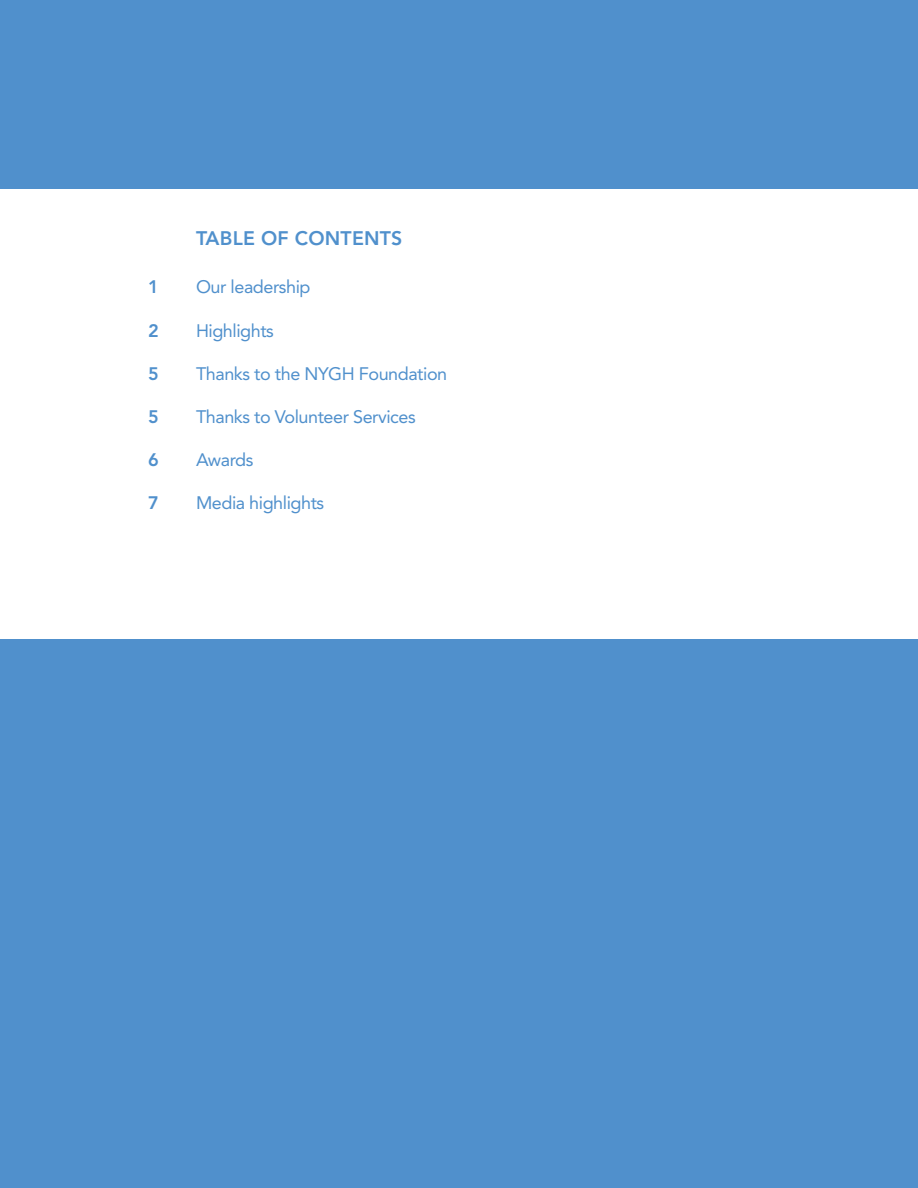
<style>
.page{position:relative;width:918px;height:1188px;background:#fff}
.page>*{position:absolute;margin:0;border:0;box-sizing:border-box;transform-origin:0 0}
.t1{font:800 19.5px "Avenir LT Std";letter-spacing:.01em;color:#5090cc}
.t2{font:18px "Avenir LT Std";letter-spacing:-.025em;color:#5090cc}
.t3{font:800 18px "Avenir LT Std";color:#5090cc}
</style>
<div class="page">
<div style="left:0;top:0;width:918px;height:189px;background:#5090cc"></div>
<div style="left:0;top:639px;width:918px;height:549px;background:#5090cc"></div>
<p class="t3" style="left:148px;top:277px;width:12px">1</p>
<p class="t3" style="left:148px;top:320px;width:12px">2</p>
<p class="t3" style="left:148px;top:363px;width:12px">5</p>
<p class="t3" style="left:148px;top:406px;width:12px">5</p>
<p class="t3" style="left:148px;top:449px;width:12px">6</p>
<p class="t3" style="left:148px;top:493px;width:12px">7</p>
<p class="t1" style="left:196px;top:227px;width:208px">TABLE OF CONTENTS</p>
<p class="t2" style="left:196px;top:279px;width:116px">Our leadership</p>
<p class="t2" style="left:196px;top:322px;width:79px">Highlights</p>
<p class="t2" style="left:196px;top:366px;width:253px">Thanks to the NYGH Foundation</p>
<p class="t2" style="left:196px;top:409px;width:221px">Thanks to Volunteer Services</p>
<p class="t2" style="left:196px;top:452px;width:59px">Awards</p>
<p class="t2" style="left:196px;top:495px;width:130px">Media highlights</p>
</div>
